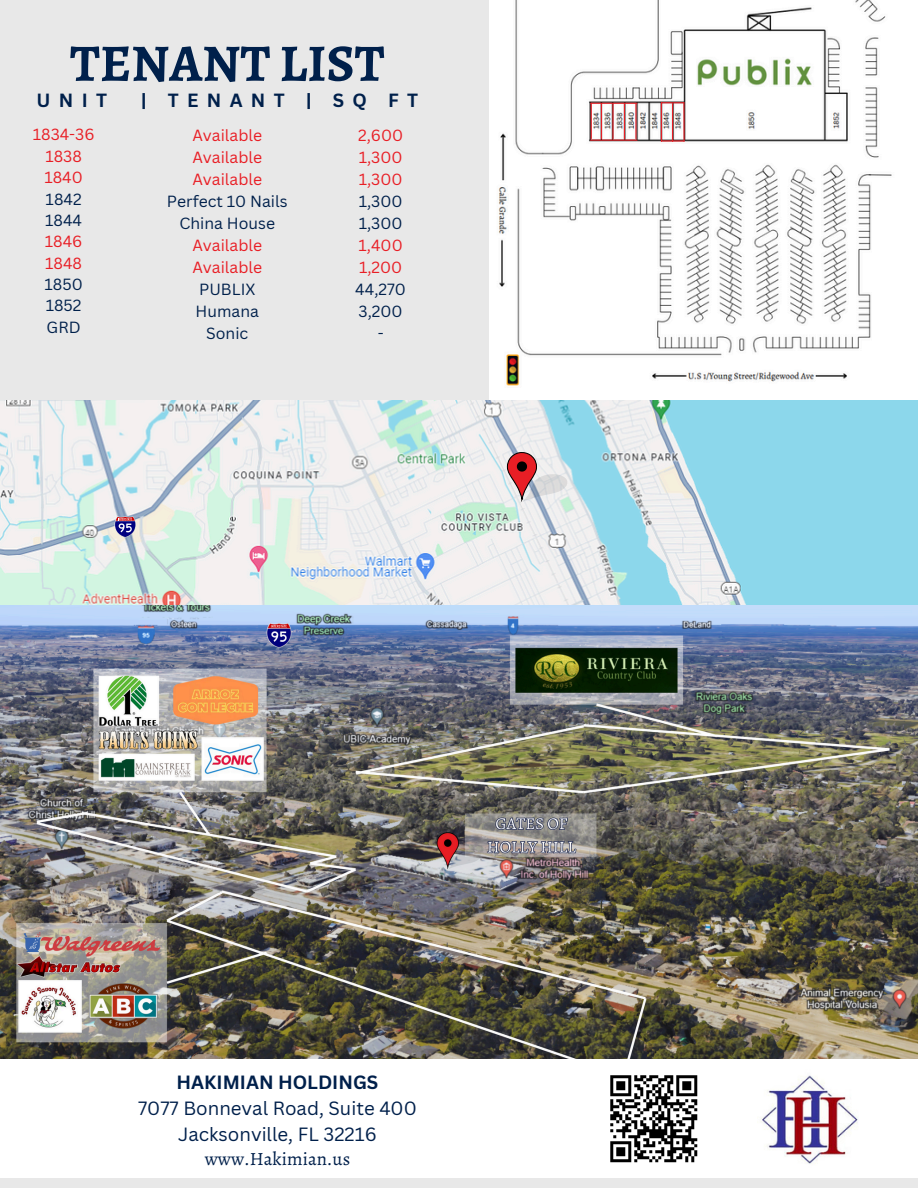
<style>
.page{position:relative;width:918px;height:1188px;background:#e8e8e8}
.page>*{position:absolute;margin:0;border:0;box-sizing:border-box;transform-origin:0 0}
.t1{font:700 52.5px "Alegreya";color:#00204b}
.t2{font:18.75px/25.5px "Canva Sans";color:#00204b;text-align:center}
.t3{font:700 18.6px "Canva Sans";letter-spacing:.45em;color:#00204b}
.t4{font:15.75px/21.3px "Canva Sans";color:#e81e25;text-align:center}
.t5{font:15.75px "Canva Sans";color:#00204b}
.s1{color:#00204b}
.s2{font-weight:700}
.s3{font-family:"Alegreya"}
</style>
<div class="page">
<img style="left:0;top:401px;width:918px;height:659px">
<div style="left:0;top:1060px;width:918px;height:118px;background:#fff"></div>
<svg style="left:610px;top:1075px;width:88px;height:88px"></svg>
<img style="left:760px;top:1075px;width:98px;height:89px">
<img style="left:489px;top:0;width:429px;height:406px">
<svg style="left:507px;top:452px;width:61px;height:50px"></svg>
<svg style="left:115px;top:516px;width:21px;height:22px"></svg>
<hr style="left:590px;top:140px;width:47px;height:1px;background:#e81e25">
<hr style="left:590px;top:103px;width:47px;height:1px;background:#e81e25">
<hr style="left:591px;top:103px;width:1px;height:36px;background:#e81e25">
<hr style="left:601px;top:103px;width:1px;height:36px;background:#e81e25">
<hr style="left:612px;top:103px;width:2px;height:36px;background:#e81e25">
<hr style="left:624px;top:103px;width:1px;height:36px;background:#e81e25">
<hr style="left:635px;top:103px;width:2px;height:36px;background:#e81e25">
<hr style="left:661px;top:102px;width:1px;height:40px;background:#e81e25">
<hr style="left:672px;top:103px;width:1px;height:39px;background:#e81e25">
<hr style="left:683px;top:102px;width:2px;height:40px;background:#e81e25">
<svg style="left:662px;top:102px;width:22px;height:1px"></svg>
<hr style="left:661px;top:140px;width:23px;height:2px;background:#e81e25">
<h4 class="t1" style="left:70px;top:27px;width:316px">TENANT LIST</h4>
<p class="t3" style="left:36px;top:87px;width:72px">UNIT</p>
<p class="t3" style="left:141px;top:87px;width:279px">| TENANT | SQ FT</p>
<p class="t4" style="left:33px;top:124px;width:63px">1834-36<br>1838<br>1840<br><span class="s1">1842<br>1844<br></span>1846<br>1848<br><span class="s1">1850<br>1852<br>GRD</span></p>
<p class="t4" style="left:192px;top:124px;width:71px">Available</p>
<p class="t4" style="left:192px;top:146px;width:71px">Available</p>
<p class="t4" style="left:192px;top:168px;width:71px">Available</p>
<p class="t5" style="left:167px;top:190px;width:122px">Perfect 10 Nails</p>
<p class="t5" style="left:180px;top:212px;width:97px">China House</p>
<p class="t4" style="left:192px;top:234px;width:71px">Available</p>
<p class="t4" style="left:192px;top:256px;width:71px">Available</p>
<p class="t5" style="left:199px;top:278px;width:58px">PUBLIX</p>
<p class="t5" style="left:196px;top:300px;width:65px">Humana</p>
<p class="t5" style="left:206px;top:322px;width:44px">Sonic</p>
<p class="t4" style="left:358px;top:124px;width:47px">2,600</p>
<p class="t4" style="left:359px;top:146px;width:45px">1,300</p>
<p class="t4" style="left:359px;top:168px;width:45px">1,300</p>
<p class="t5" style="left:359px;top:190px;width:45px">1,300</p>
<p class="t5" style="left:359px;top:212px;width:45px">1,300</p>
<p class="t4" style="left:359px;top:234px;width:46px">1,400</p>
<p class="t4" style="left:359px;top:256px;width:45px">1,200</p>
<p class="t5" style="left:355px;top:278px;width:52px">44,270</p>
<p class="t5" style="left:359px;top:300px;width:46px">3,200</p>
<p class="t5" style="left:378px;top:322px;width:7px">-</p>
<h2 class="t2" style="left:138px;top:1069px;width:280px"><span class="s2">HAKIMIAN HOLDINGS<br></span>7077 Bonneval Road, Suite 400<br>Jacksonville, FL 32216 <span class="s3">www.Hakimian.us</span></h2>
</div>
